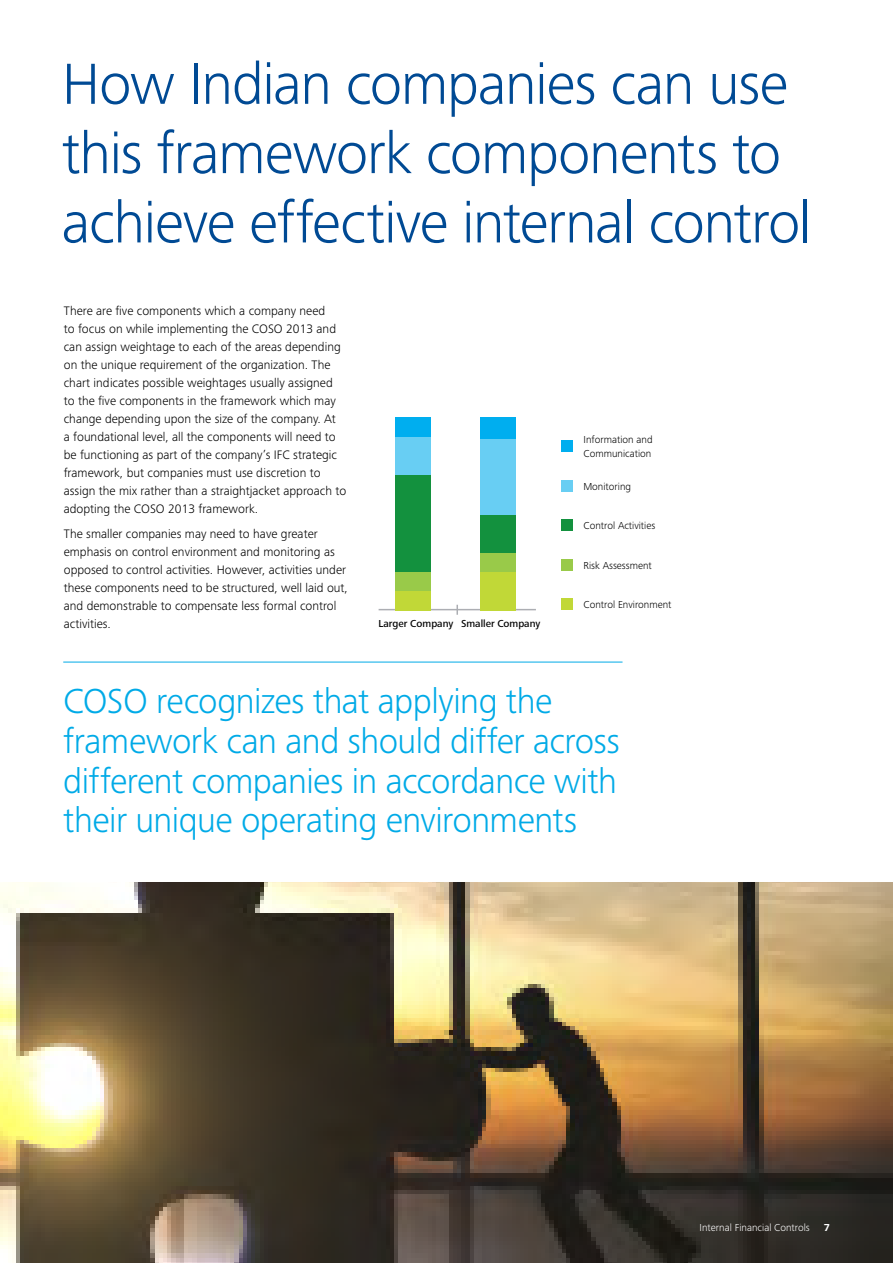
<style>
.page{position:relative;width:893px;height:1263px;background:#fff}
.page>*{position:absolute;margin:0;border:0;box-sizing:border-box;transform-origin:0 0}
.t1{font:300 60px/69.3px "Frutiger Next Pro";letter-spacing:-.02em;color:#004a94}
.t2{font:300 36px/39.6px "Frutiger Next Pro";letter-spacing:-.015em;color:#00aae7}
.t3{font:300 12.75px/18px "Frutiger Next Pro";color:#000}
.t4{font:300 10.5px/13.5px "Frutiger Next Pro";color:#000}
.t5{font:500 10.5px "Frutiger Next Pro";color:#000}
.t6{font:300 10.5px "Frutiger Next Pro";color:#fff}
.t7{font:700 10.5px "Frutiger Next Pro";color:#fff}
</style>
<div class="page">
<hr style="left:379px;top:609px;width:157px;height:1px;background:#acaeb3">
<div style="left:395px;top:591px;width:36px;height:19px;background:#c1d837"></div>
<div style="left:395px;top:572px;width:36px;height:19px;background:#99ca49"></div>
<div style="left:395px;top:475px;width:36px;height:97px;background:#13913e"></div>
<div style="left:395px;top:436px;width:36px;height:39px;background:#68cef3"></div>
<div style="left:395px;top:417px;width:36px;height:19px;background:#00aeef"></div>
<div style="left:480px;top:572px;width:36px;height:38px;background:#c1d837"></div>
<div style="left:480px;top:553px;width:36px;height:19px;background:#99ca49"></div>
<div style="left:480px;top:514px;width:36px;height:39px;background:#13913e"></div>
<div style="left:480px;top:438px;width:36px;height:76px;background:#68cef3"></div>
<div style="left:480px;top:417px;width:36px;height:21px;background:#00aeef"></div>
<div style="left:561px;top:598px;width:12px;height:11px;background:#c1d837"></div>
<div style="left:561px;top:559px;width:12px;height:11px;background:#99ca49"></div>
<div style="left:561px;top:520px;width:12px;height:11px;background:#13913e"></div>
<div style="left:561px;top:480px;width:12px;height:11px;background:#68cef3"></div>
<div style="left:561px;top:440px;width:12px;height:12px;background:#00aeef"></div>
<svg style="left:456px;top:605px;width:2px;height:10px"></svg>
<img style="left:0;top:882px;width:893px;height:381px">
<hr style="left:63px;top:662px;width:559px;height:1px;background:#00aae7">
<h1 class="t1" style="left:62px;top:49px;width:751px">How Indian companies can use this framework components to achieve effective internal control</h1>
<p class="t3" style="left:64px;top:301px;width:284px">There are five components which a company need<br>to focus on while implementing the COSO 2013 and can assign weightage to each of the areas depending on the unique requirement of the organization. The chart indicates possible weightages usually assigned to the five components in the framework which may change depending upon the size of the company. At<br>a foundational level, all the components will need to be functioning as part of the company’s IFC strategic framework, but companies must use discretion to assign the mix rather than a straightjacket approach to adopting the COSO 2013 framework.</p>
<p class="t3" style="left:64px;top:525px;width:286px">The smaller companies may need to have greater emphasis on control environment and monitoring as opposed to control activities. However, activities under these components need to be structured, well laid out, and demonstrable to compensate less formal control activities.</p>
<p class="t5" style="left:378px;top:617px;width:164px">Larger Company Smaller Company</p>
<p class="t4" style="left:584px;top:433px;width:70px">Information and<br>Communication</p>
<p class="t4" style="left:583px;top:479px;width:49px">Monitoring</p>
<p class="t4" style="left:584px;top:519px;width:73px">Control Activities</p>
<p class="t4" style="left:584px;top:558px;width:70px">Risk Assessment</p>
<p class="t4" style="left:584px;top:598px;width:89px">Control Environment</p>
<h2 class="t2" style="left:63px;top:682px;width:558px">COSO recognizes that applying the framework can and should differ across different companies in accordance with their unique operating environments</h2>
<p class="t6" style="left:700px;top:1221px;width:112px">Internal Financial Controls</p>
<p class="t7" style="left:824px;top:1221px;width:8px">7</p>
</div>
